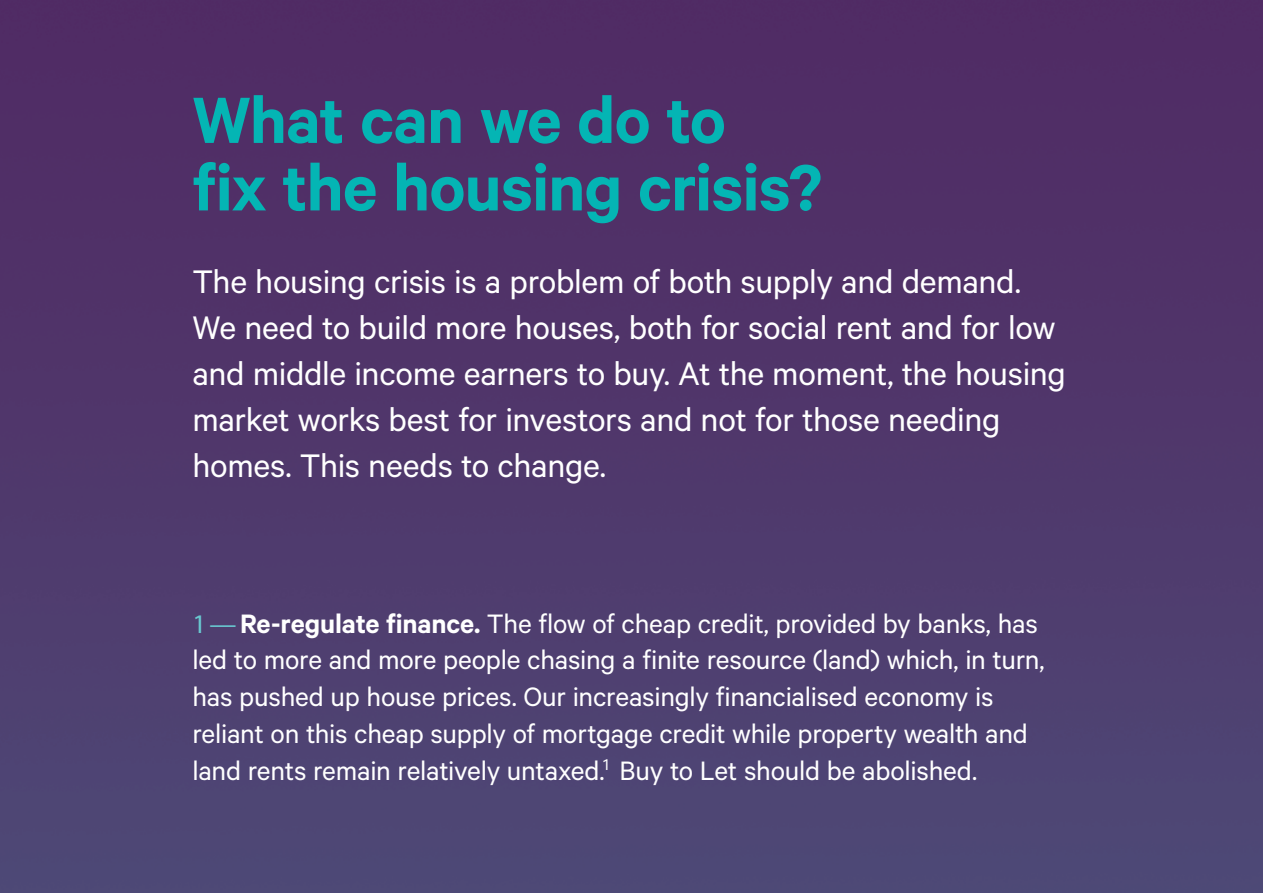
<style>
.page{position:relative;width:1263px;height:893px;background:#fff}
.page>*{position:absolute;margin:0;border:0;box-sizing:border-box;transform-origin:0 0}
.A_head{font:600 73.5px/67.5px "Calibre";letter-spacing:-.01em;color:#04b5b4}
.Standfirst{font:36.75px/45.9px "Calibre";letter-spacing:-.01em;color:#fff}
.t1{font:30px/36.8px "Calibre";letter-spacing:-.01em;color:#fff}
.s1{font-family:"Myriad Pro";font-size:27px;color:#69c8d0}
.s2{font-weight:600}
</style>
<div class="page">
<img style="left:0;top:0;width:1263px;height:893px">
<p class="A_head" style="left:192px;top:84px;width:631px">What can we do to<br>fix the housing crisis?</p>
<p class="Standfirst" style="left:192px;top:257px;width:875px">The housing crisis is a problem of both supply and demand.<br>We need to build more houses, both for social rent and for low and middle income earners to buy. At the moment, the housing market works best for investors and not for those needing homes. This needs to change.</p>
<p class="t1" style="left:192px;top:604px;width:854px"><span class="s1">1—</span><span class="s2">Re-regulate finance.</span> The flow of cheap credit, provided by banks, has led to more and more people chasing a finite resource (land) which, in turn, has pushed up house prices. Our increasingly financialised economy is reliant on this cheap supply of mortgage credit while property wealth and land rents remain relatively untaxed.<sup>1</sup> Buy to Let should be abolished.</p>
</div>
